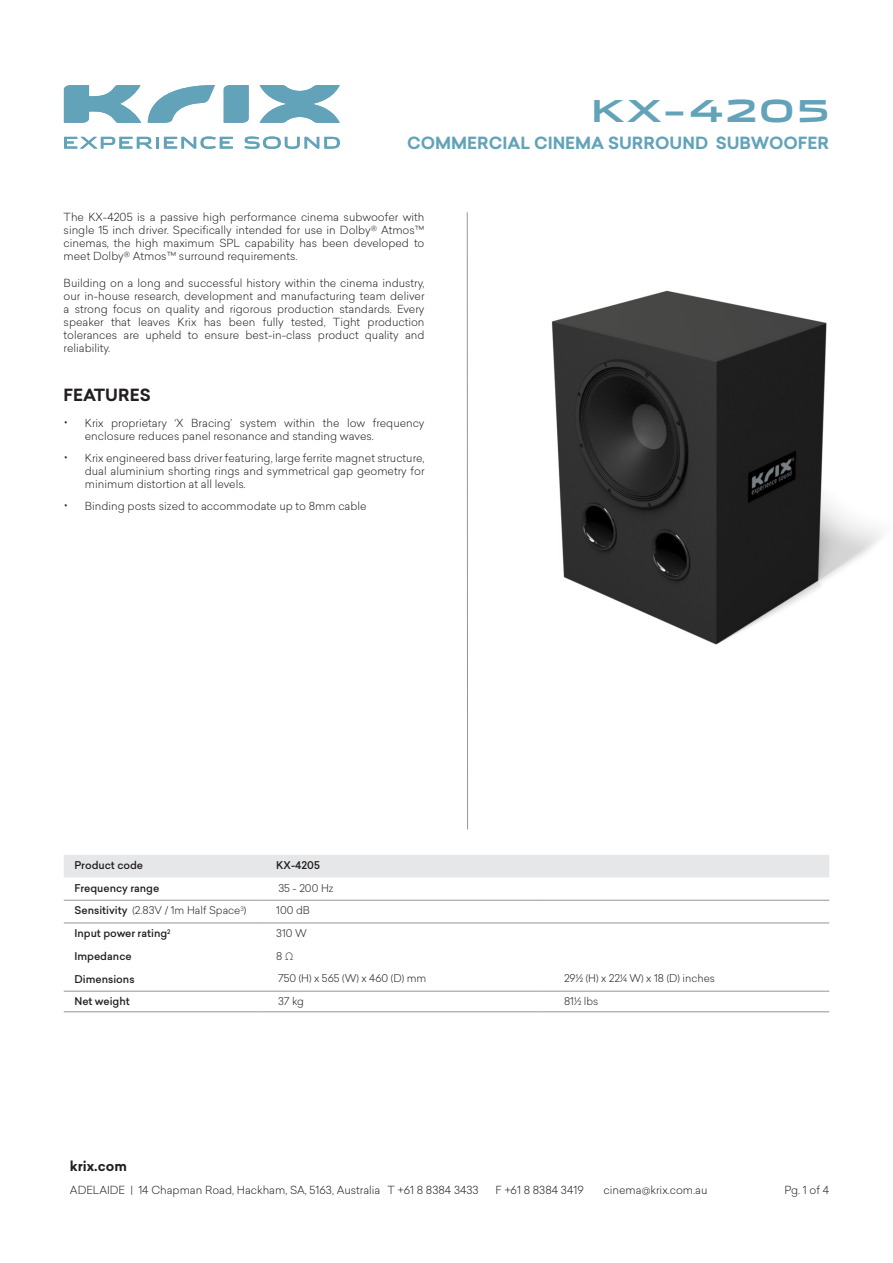
<style>
.page{position:relative;width:893px;height:1263px;background:#fff}
.page>*{position:absolute;margin:0;border:0;box-sizing:border-box;transform-origin:0 0}
.t1{font:700 30px "Stainless Ext";letter-spacing:.085em;color:#63a3b9}
.t2{font:700 16.5px "Sailec";color:#63a3b9}
.t3{font:700 16.5px "Sailec";color:#231f20}
.t4{font:700 13.5px "Sailec";color:#231f20}
.t5{font:300 10.95px/13.2px "Sailec";color:#231f20;text-align:justify}
.t6{font:300 10.5px "Sailec";color:#231f20}
.t7{font:500 10.5px "Sailec";color:#231f20}
.s1{font-family:"Open Sans";font-size:12.75px}
.s2{font-weight:500}
</style>
<div class="page">
<svg style="left:148px;top:85px;width:67px;height:38px"></svg>
<svg style="left:64px;top:85px;width:77px;height:38px"></svg>
<svg style="left:223px;top:85px;width:26px;height:38px"></svg>
<svg style="left:259px;top:85px;width:81px;height:38px"></svg>
<svg style="left:64px;top:137px;width:169px;height:12px"></svg>
<svg style="left:244px;top:137px;width:96px;height:12px"></svg>
<div style="left:64px;top:855px;width:765px;height:22px;background:#e6e7e9"></div>
<hr style="left:64px;top:900px;width:193px;height:1px;background:#939598">
<hr style="left:257px;top:900px;width:286px;height:1px;background:#939598">
<hr style="left:543px;top:900px;width:286px;height:1px;background:#939598">
<hr style="left:64px;top:923px;width:193px;height:1px;background:#939598">
<hr style="left:257px;top:923px;width:286px;height:1px;background:#939598">
<hr style="left:543px;top:923px;width:286px;height:1px;background:#939598">
<hr style="left:64px;top:991px;width:193px;height:1px;background:#939598">
<hr style="left:257px;top:991px;width:286px;height:1px;background:#939598">
<hr style="left:543px;top:991px;width:286px;height:1px;background:#939598">
<hr style="left:64px;top:1011px;width:193px;height:1px;background:#939598">
<hr style="left:257px;top:1011px;width:286px;height:1px;background:#939598">
<hr style="left:543px;top:1011px;width:286px;height:1px;background:#939598">
<hr style="left:467px;top:213px;width:1px;height:616px;background:#939598">
<img style="left:551px;top:290px;width:330px;height:355px">
<h1 class="t1" style="left:591px;top:93px;width:239px">KX-4205</h1>
<h2 class="t2" style="left:407px;top:131px;width:424px">COMMERCIAL CINEMA SURROUND SUBWOOFER</h2>
<p class="t5" style="left:64px;top:210px;width:362px">The KX-4205 is a passive high performance cinema subwoofer with single 15 inch driver. Specifically intended for use in Dolby® Atmos™ cinemas, the high maximum SPL capability has been developed to meet Dolby® Atmos™ surround requirements.</p>
<p class="t5" style="left:64px;top:276px;width:362px">Building on a long and successful history within the cinema industry, our in-house research, development and manufacturing team deliver a strong focus on quality and rigorous production standards. Every speaker that leaves Krix has been fully tested, Tight production tolerances are upheld to ensure best-in-class product quality and reliability.</p>
<h2 class="t3" style="left:64px;top:384px;width:89px">FEATURES</h2>
<p class="t5" style="left:85px;top:416px;width:341px;text-indent:-21px"><span class="s1">•</span> Krix proprietary ‘X Bracing’ system within the low frequency enclosure reduces panel resonance and standing waves.</p>
<p class="t5" style="left:85px;top:451px;width:341px;text-indent:-21px"><span class="s1">•</span> Krix engineered bass driver featuring, large ferrite magnet structure, dual aluminium shorting rings and symmetrical gap geometry for minimum distortion at all levels.</p>
<p class="t5" style="left:64px;top:499px;width:305px"><span class="s1">•</span> Binding posts sized to accommodate up to 8mm cable</p>
<p class="t7" style="left:74px;top:858px;width:70px">Product code</p>
<p class="t7" style="left:276px;top:858px;width:45px">KX-4205</p>
<p class="t7" style="left:74px;top:880px;width:86px">Frequency range</p>
<p class="t6" style="left:278px;top:881px;width:57px">35 - 200 Hz</p>
<p class="t6" style="left:74px;top:903px;width:173px"><span class="s2">Sensitivity</span> (2.83V / 1m Half Space<sup>3</sup>)</p>
<p class="t6" style="left:276px;top:903px;width:35px">100 dB</p>
<p class="t7" style="left:74px;top:926px;width:98px">Input power rating<sup>2</sup></p>
<p class="t6" style="left:276px;top:926px;width:32px">310 W</p>
<p class="t7" style="left:74px;top:949px;width:59px">Impedance</p>
<p class="t6" style="left:276px;top:949px;width:18px">8 Ω</p>
<p class="t7" style="left:74px;top:971px;width:62px">Dimensions</p>
<p class="t6" style="left:278px;top:971px;width:150px">750 (H) x 565 (W) x 460 (D) mm</p>
<p class="t6" style="left:564px;top:971px;width:152px">29½ (H) x 22¼ W) x 18 (D) inches</p>
<p class="t7" style="left:74px;top:994px;width:57px">Net weight</p>
<p class="t6" style="left:278px;top:994px;width:27px">37 kg</p>
<p class="t6" style="left:564px;top:994px;width:36px">81½ lbs</p>
<p class="t4" style="left:70px;top:1156px;width:58px">krix.com</p>
<p class="t5" style="left:70px;top:1183px;width:410px">ADELAIDE | 14 Chapman Road, Hackham, SA, 5163, Australia T +61 8 8384 3433</p>
<p class="t5" style="left:496px;top:1183px;width:90px">F +61 8 8384 3419</p>
<p class="t5" style="left:604px;top:1183px;width:105px">cinema@krix.com.au</p>
<p class="t5" style="left:784px;top:1183px;width:46px">Pg. 1 of 4</p>
</div>
